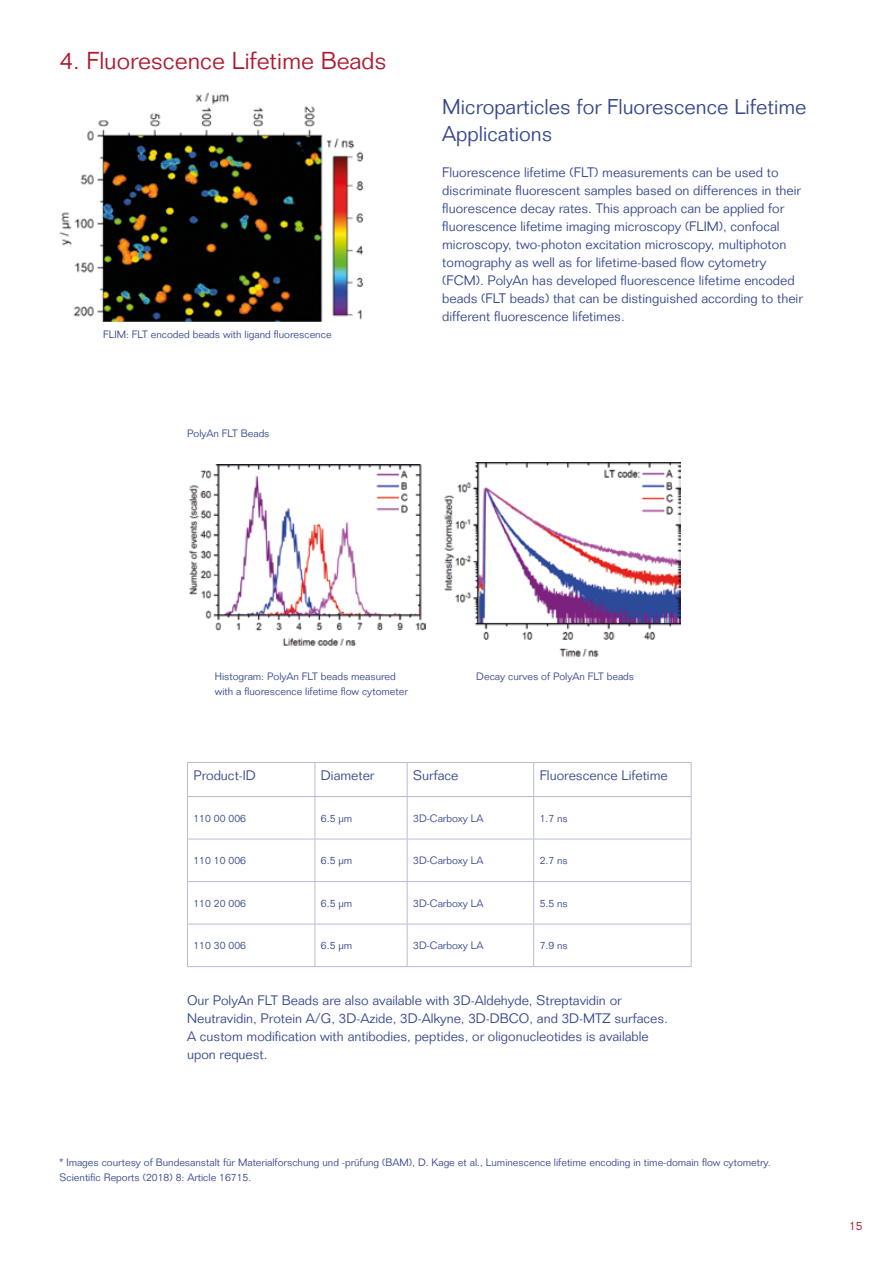
<style>
.page{position:relative;width:893px;height:1263px;background:#fff}
.page>*{position:absolute;margin:0;border:0;box-sizing:border-box;transform-origin:0 0}
.t1{font:300 24px "Folio Std";color:#b01830}
.t2{font:300 21px/27px "Folio Std";color:#36478c}
.t3{font:300 13.5px/18px "Folio Std";color:#36478c}
.t4{font:300 12px "Folio Std";color:#b01830}
.t5{font:300 10.5px/15px "Folio Std";color:#36478c}
</style>
<div class="page">
<img style="left:189px;top:464px;width:236px;height:182px">
<img style="left:444px;top:463px;width:236px;height:194px">
<hr style="left:187px;top:762px;width:128px;height:1px;background:#b9bad7">
<hr style="left:187px;top:763px;width:1px;height:33px;background:#b9bad7">
<hr style="left:315px;top:762px;width:92px;height:1px;background:#b9bad7">
<hr style="left:315px;top:763px;width:1px;height:33px;background:#b9bad7">
<hr style="left:407px;top:762px;width:127px;height:1px;background:#b9bad7">
<hr style="left:407px;top:763px;width:1px;height:33px;background:#b9bad7">
<hr style="left:534px;top:762px;width:157px;height:1px;background:#b9bad7">
<hr style="left:533px;top:763px;width:1px;height:33px;background:#b9bad7">
<hr style="left:691px;top:763px;width:1px;height:33px;background:#b9bad7">
<hr style="left:187px;top:796px;width:128px;height:1px;background:#b9bad7">
<hr style="left:187px;top:797px;width:1px;height:42px;background:#b9bad7">
<hr style="left:315px;top:796px;width:92px;height:1px;background:#b9bad7">
<hr style="left:315px;top:797px;width:1px;height:42px;background:#b9bad7">
<hr style="left:407px;top:796px;width:127px;height:1px;background:#b9bad7">
<hr style="left:407px;top:797px;width:1px;height:42px;background:#b9bad7">
<hr style="left:534px;top:796px;width:157px;height:1px;background:#b9bad7">
<hr style="left:533px;top:797px;width:1px;height:42px;background:#b9bad7">
<hr style="left:691px;top:797px;width:1px;height:42px;background:#b9bad7">
<hr style="left:187px;top:839px;width:128px;height:1px;background:#b9bad7">
<hr style="left:187px;top:839px;width:1px;height:42px;background:#b9bad7">
<hr style="left:315px;top:839px;width:92px;height:1px;background:#b9bad7">
<hr style="left:315px;top:839px;width:1px;height:42px;background:#b9bad7">
<hr style="left:407px;top:839px;width:127px;height:1px;background:#b9bad7">
<hr style="left:407px;top:839px;width:1px;height:42px;background:#b9bad7">
<hr style="left:534px;top:839px;width:157px;height:1px;background:#b9bad7">
<hr style="left:533px;top:839px;width:1px;height:42px;background:#b9bad7">
<hr style="left:691px;top:839px;width:1px;height:42px;background:#b9bad7">
<hr style="left:187px;top:881px;width:128px;height:1px;background:#b9bad7">
<hr style="left:187px;top:882px;width:1px;height:42px;background:#b9bad7">
<hr style="left:315px;top:881px;width:92px;height:1px;background:#b9bad7">
<hr style="left:315px;top:882px;width:1px;height:42px;background:#b9bad7">
<hr style="left:407px;top:881px;width:127px;height:1px;background:#b9bad7">
<hr style="left:407px;top:882px;width:1px;height:42px;background:#b9bad7">
<hr style="left:534px;top:881px;width:157px;height:1px;background:#b9bad7">
<hr style="left:533px;top:882px;width:1px;height:42px;background:#b9bad7">
<hr style="left:691px;top:882px;width:1px;height:42px;background:#b9bad7">
<hr style="left:187px;top:924px;width:128px;height:1px;background:#b9bad7">
<hr style="left:187px;top:924px;width:1px;height:42px;background:#b9bad7">
<hr style="left:315px;top:924px;width:92px;height:1px;background:#b9bad7">
<hr style="left:315px;top:924px;width:1px;height:42px;background:#b9bad7">
<hr style="left:407px;top:924px;width:127px;height:1px;background:#b9bad7">
<hr style="left:407px;top:924px;width:1px;height:42px;background:#b9bad7">
<hr style="left:534px;top:924px;width:157px;height:1px;background:#b9bad7">
<hr style="left:533px;top:924px;width:1px;height:42px;background:#b9bad7">
<hr style="left:691px;top:924px;width:1px;height:42px;background:#b9bad7">
<hr style="left:187px;top:966px;width:128px;height:1px;background:#b9bad7">
<hr style="left:315px;top:966px;width:92px;height:1px;background:#b9bad7">
<hr style="left:407px;top:966px;width:127px;height:1px;background:#b9bad7">
<hr style="left:534px;top:966px;width:157px;height:1px;background:#b9bad7">
<img style="left:60px;top:93px;width:304px;height:228px">
<h1 class="t1" style="left:60px;top:46px;width:328px">4. Fluorescence Lifetime Beads</h1>
<p class="t5" style="left:103px;top:326px;width:230px">FLIM: FLT encoded beads with ligand fluorescence</p>
<p class="t5" style="left:187px;top:426px;width:84px">PolyAn FLT Beads</p>
<h2 class="t2" style="left:442px;top:93px;width:366px">Microparticles for Fluorescence Lifetime<br>Applications</h2>
<p class="t3" style="left:442px;top:163px;width:362px">Fluorescence lifetime (FLT) measurements can be used to discriminate fluorescent samples based on differences in their fluorescence decay rates. This approach can be applied for fluorescence lifetime imaging microscopy (FLIM), confocal microscopy, two-photon excitation microscopy, multiphoton tomography as well as for lifetime-based flow cytometry (FCM). PolyAn has developed fluorescence lifetime encoded beads (FLT beads) that can be distinguished according to their different fluorescence lifetimes.</p>
<p class="t5" style="left:215px;top:668px;width:195px">Histogram: PolyAn FLT beads measured with a fluorescence lifetime flow cytometer</p>
<p class="t5" style="left:476px;top:668px;width:159px">Decay curves of PolyAn FLT beads</p>
<p class="t3" style="left:193px;top:766px;width:64px">Product-ID</p>
<p class="t3" style="left:321px;top:766px;width:55px">Diameter</p>
<p class="t3" style="left:413px;top:766px;width:47px">Surface</p>
<p class="t3" style="left:540px;top:766px;width:130px">Fluorescence Lifetime</p>
<p class="t5" style="left:193px;top:810px;width:54px">110 00 006</p>
<p class="t5" style="left:321px;top:810px;width:33px">6.5 µm</p>
<p class="t5" style="left:413px;top:810px;width:72px">3D-Carboxy LA</p>
<p class="t5" style="left:540px;top:810px;width:30px">1.7 ns</p>
<p class="t5" style="left:193px;top:853px;width:54px">110 10 006</p>
<p class="t5" style="left:321px;top:853px;width:33px">6.5 µm</p>
<p class="t5" style="left:413px;top:853px;width:72px">3D-Carboxy LA</p>
<p class="t5" style="left:540px;top:853px;width:30px">2.7 ns</p>
<p class="t5" style="left:193px;top:895px;width:54px">110 20 006</p>
<p class="t5" style="left:321px;top:895px;width:33px">6.5 µm</p>
<p class="t5" style="left:413px;top:895px;width:72px">3D-Carboxy LA</p>
<p class="t5" style="left:540px;top:895px;width:30px">5.5 ns</p>
<p class="t5" style="left:193px;top:938px;width:54px">110 30 006</p>
<p class="t5" style="left:321px;top:938px;width:33px">6.5 µm</p>
<p class="t5" style="left:413px;top:938px;width:72px">3D-Carboxy LA</p>
<p class="t5" style="left:540px;top:938px;width:30px">7.9 ns</p>
<p class="t3" style="left:187px;top:991px;width:482px">Our PolyAn FLT Beads are also available with 3D-Aldehyde, Streptavidin or Neutravidin, Protein A/G, 3D-Azide, 3D-Alkyne, 3D-DBCO, and 3D-MTZ surfaces.<br>A custom modification with antibodies, peptides, or oligonucleotides is available upon request.</p>
<p class="t5" style="left:60px;top:1155px;width:713px">* Images courtesy of Bundesanstalt für Materialforschung und -prüfung (BAM), D. Kage et al., Luminescence lifetime encoding in time-domain flow cytometry.<br>Scientific Reports (2018) 8: Article 16715.</p>
<p class="t4" style="left:849px;top:1219px;width:15px">15</p>
</div>
